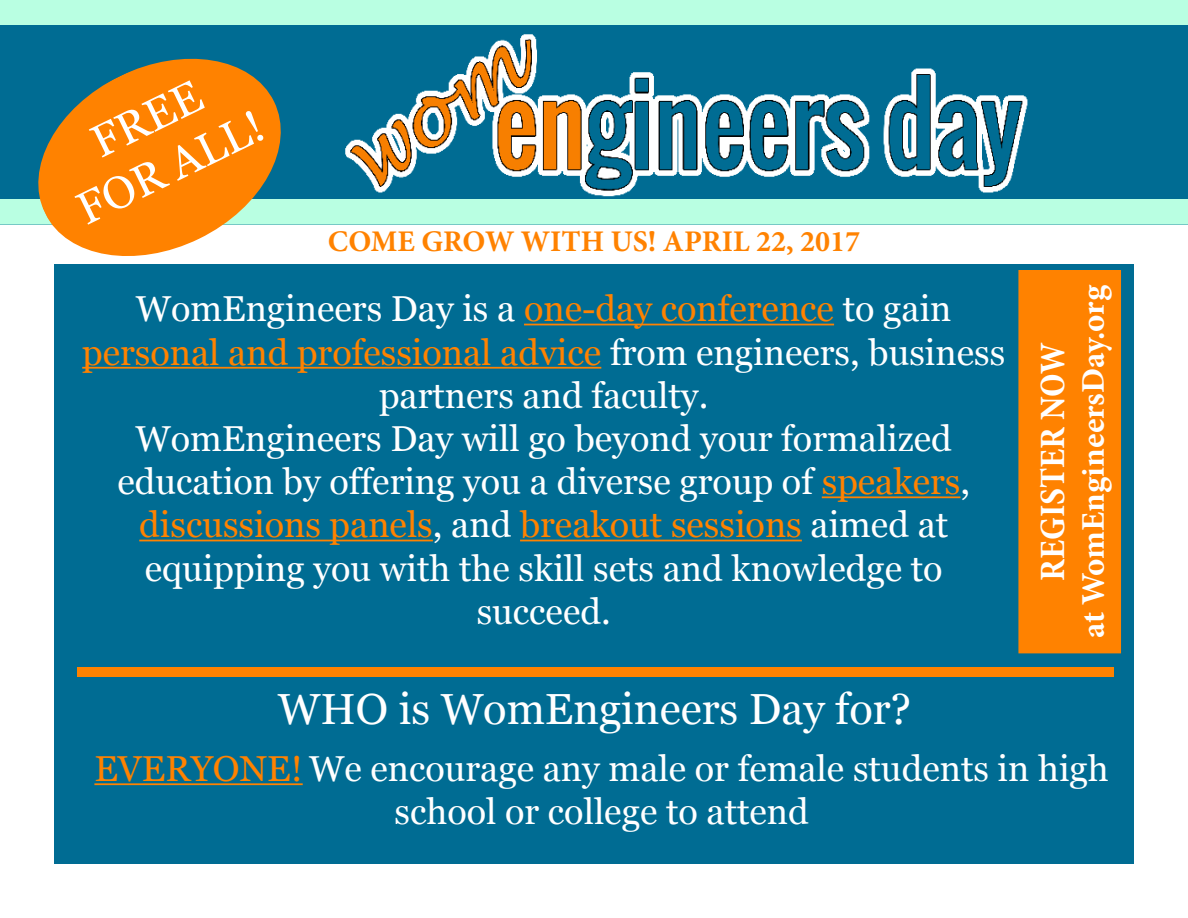
<style>
.page{position:relative;width:1188px;height:918px;background:#fff}
.page>*{position:absolute;margin:0;border:0;box-sizing:border-box;transform-origin:0 0}
.t1{font:45px "Georgia";color:#fff}
.t2{font:43.5px "Georgia";color:#fff}
.t3{font:36px/43.2px "Georgia";color:#fff;text-align:center}
.t4{font:700 condensed 36px "Minion Pro";color:#fff}
.t5{font:700 33px "Minion Pro";color:#fff}
.t6{font:700 30px "Minion Pro";color:#ff8200}
.s1{color:#ff8200}
</style>
<div class="page">
<div style="left:0;top:0;width:1188px;height:225px;background:#006c93"></div>
<div style="left:54px;top:265px;width:1080px;height:599px;background:#006c93"></div>
<hr style="left:94px;top:783px;width:209px;height:2px;background:#ff8200">
<div style="left:0;top:0;width:1188px;height:24px;background:#b9ffe2"></div>
<div style="left:0;top:199px;width:1188px;height:26px;background:#b9ffe2"></div>
<img style="left:284px;top:24px;width:750px;height:185px">
<div style="left:1019px;top:271px;width:101px;height:382px;background:#ff8200"></div>
<div style="left:1018px;top:270px;width:103px;height:383px;border:2px solid #ff8200"></div>
<div style="left:78px;top:667px;width:1036px;height:10px;background:#ff8200"></div>
<svg style="left:23px;top:45px;width:273px;height:220px;fill:#ff8200"></svg>
<hr style="left:524px;top:324px;width:310px;height:1px;background:#ff8200">
<hr style="left:82px;top:367px;width:519px;height:2px;background:#ff8200">
<hr style="left:822px;top:496px;width:138px;height:2px;background:#ff8200">
<hr style="left:139px;top:540px;width:294px;height:1px;background:#ff8200">
<hr style="left:520px;top:540px;width:282px;height:1px;background:#ff8200">
<p class="t1" style="left:82px;top:120px;width:119px;rotate:-26deg">FREE</p>
<p class="t1" style="left:68px;top:187px;width:204px;rotate:-26deg">FOR ALL!</p>
<p class="t6" style="left:328px;top:220px;width:534px">COME GROW WITH US! APRIL 22, 2017</p>
<p class="t3" style="left:82px;top:288px;width:925px">WomEngineers Day is a <span class="s1">one-day conference</span> to gain <span class="s1">personal and professional advice</span> from engineers, business partners and faculty.</p>
<p class="t3" style="left:117px;top:418px;width:854px">WomEngineers Day will go beyond your formalized education by offering you a diverse group of <span class="s1">speakers</span>, <span class="s1">discussions panels</span>, and <span class="s1">breakout sessions</span> aimed at equipping you with the skill sets and knowledge to succeed.</p>
<p class="t2" style="left:278px;top:683px;width:635px">WHO is WomEngineers Day for?</p>
<p class="t4" style="left:1028px;top:581px;width:241px;rotate:-90deg">REGISTER NOW</p>
<p class="t5" style="left:1070px;top:638px;width:355px;rotate:-90deg">at WomEngineersDay.org</p>
<p class="t3" style="left:94px;top:748px;width:1016px"><span class="s1">EVERYONE!</span> We encourage any male or female students in high school or college to attend</p>
</div>
